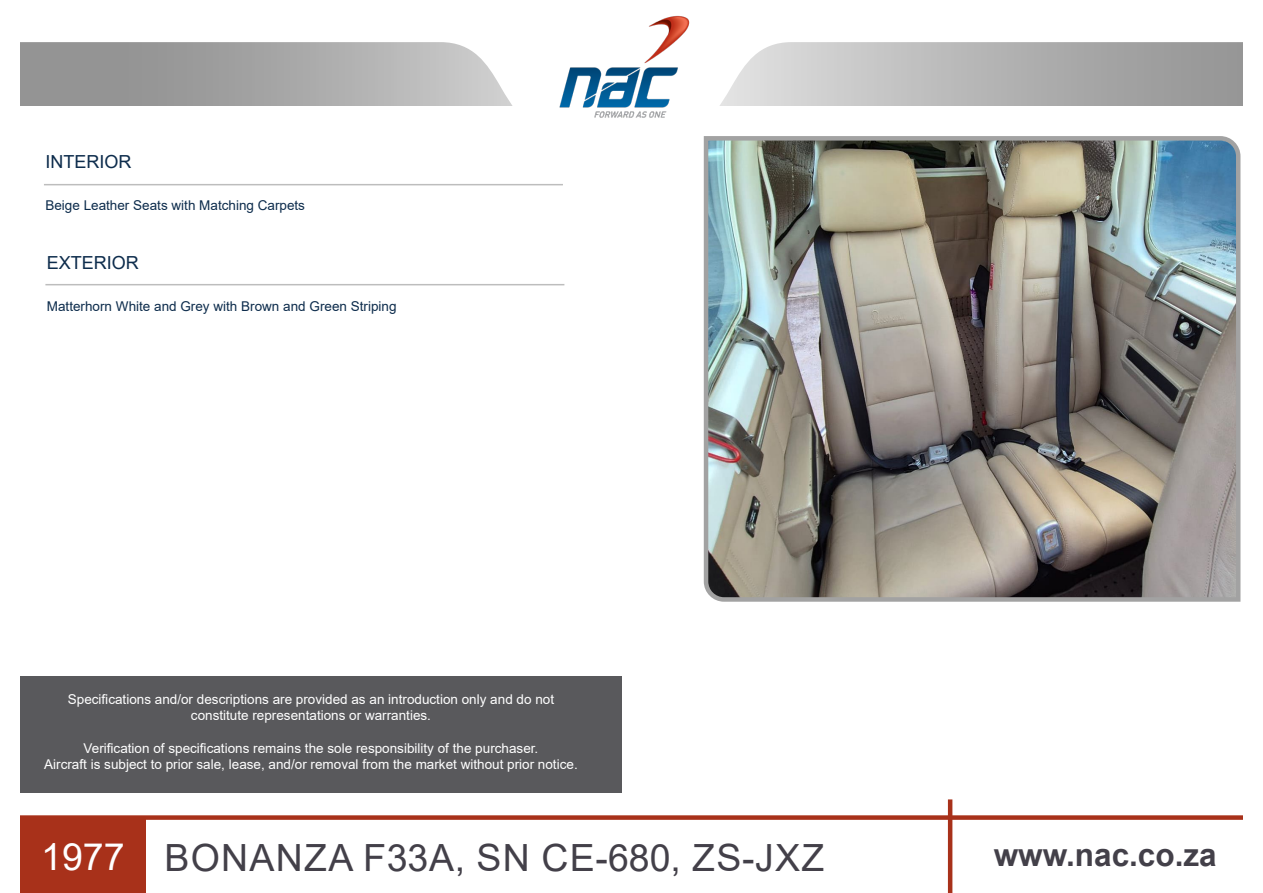
<style>
.page{position:relative;width:1263px;height:893px;background:#fff}
.page>*{position:absolute;margin:0;border:0;box-sizing:border-box;transform-origin:0 0}
.t1{font:37.5px "Arial";letter-spacing:.035em;color:#434049}
.t2{font:700 31.5px "Arial";color:#434049}
.t3{font:18px "Arial";color:#0d2c4c}
.t4{font:13.5px "Arial";color:#fff}
.t5{font:13.5px "Arial";color:#0d2c4c}
.s1{color:#fff}
</style>
<div class="page">
<img style="left:703px;top:136px;width:538px;height:466px">
<hr style="left:44px;top:184px;width:519px;height:1px;background:#bdbdbd">
<hr style="left:45px;top:284px;width:519px;height:1px;background:#bdbdbd">
<div style="left:19px;top:676px;width:603px;height:116px;background:#59595c"></div>
<svg style="left:20px;top:42px;width:493px;height:64px;background:#ababab"></svg>
<svg style="left:720px;top:42px;width:523px;height:64px;background:#b9b9b9"></svg>
<hr style="left:948px;top:799px;width:4px;height:94px;background:#a8311a">
<div style="left:0;top:815px;width:1244px;height:5px;background:#a8311a"></div>
<div style="left:1px;top:817px;width:145px;height:75px;background:#a8311a"></div>
<img style="left:559px;top:15px;width:131px;height:103px">
<div style="left:1px;top:0;width:19px;height:893px;background:#fff"></div>
<p class="t3" style="left:45px;top:149px;width:88px">INTERIOR</p>
<p class="t5" style="left:45px;top:196px;width:261px">Beige Leather Seats with Matching Carpets</p>
<p class="t3" style="left:47px;top:251px;width:94px">EXTERIOR</p>
<p class="t5" style="left:47px;top:297px;width:351px">Matterhorn White and Grey with Brown and Green Striping</p>
<p class="t4" style="left:68px;top:690px;width:488px">Specifications and/or descriptions are provided as an introduction only and do not</p>
<p class="t4" style="left:191px;top:706px;width:242px">constitute representations or warranties.</p>
<p class="t4" style="left:84px;top:739px;width:456px">Verification of specifications remains the sole responsibility of the purchaser.</p>
<p class="t4" style="left:44px;top:755px;width:535px">Aircraft is subject to prior sale, lease, and/or removal from the market without prior notice.</p>
<h1 class="t1" style="left:41px;top:832px;width:785px"><span class="s1">1977</span> BONANZA F33A, SN CE-680, ZS-JXZ</h1>
<h2 class="t2" style="left:994px;top:833px;width:224px">www.nac.co.za</h2>
</div>
